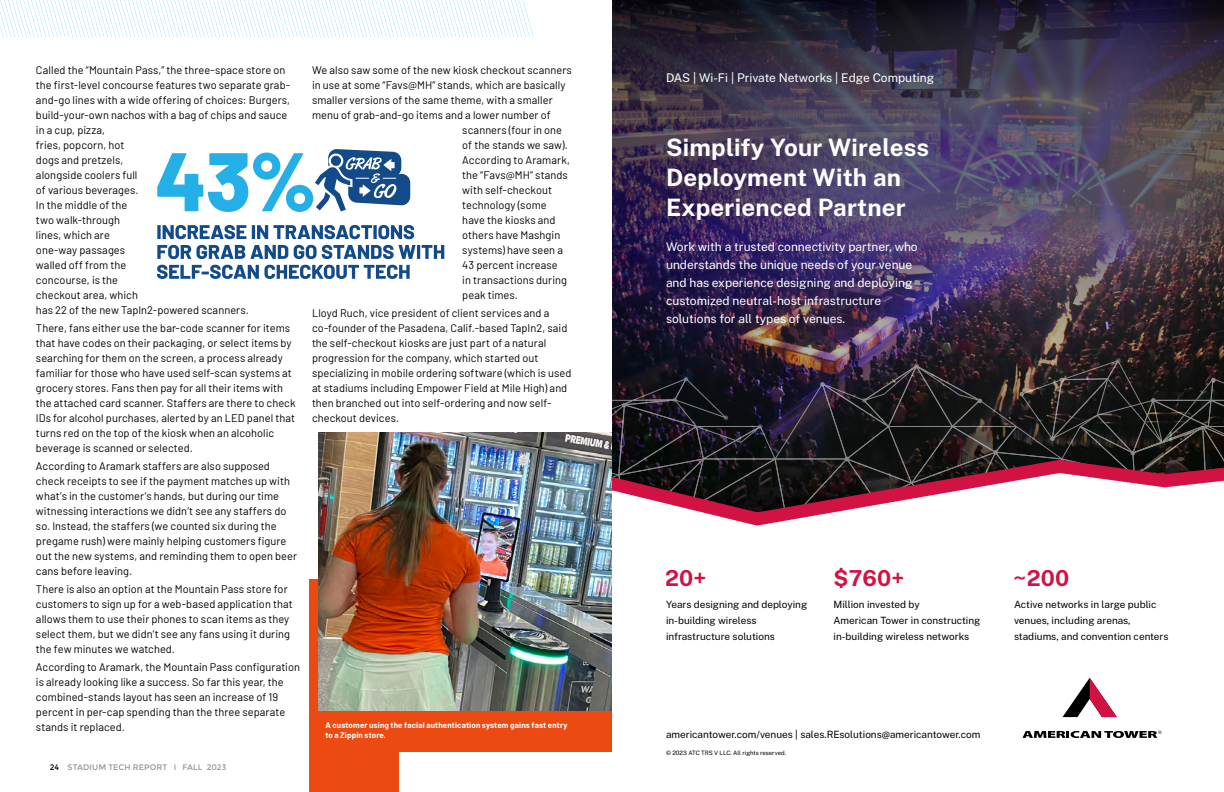
<style>
.page{position:relative;width:1224px;height:792px;background:#fff}
.page>*{position:absolute;margin:0;border:0;box-sizing:border-box;transform-origin:0 0}
.t1{font:700 24px/30px "Public Sans";letter-spacing:.01em;color:#fff}
.t2{font:700 22px "Public Sans";letter-spacing:.01em;color:#d11242}
.t3{font:12px/18px "Public Sans";color:#fff}
.t4{font:11px/15px "Barlow";letter-spacing:.005em;color:#000}
.t5{font:10px/16px "Public Sans";color:#000}
.t6{font:700 8px/10px "Barlow";letter-spacing:.02em;color:#fff}
.t7{font:8px "Montserrat";letter-spacing:.01em;color:#939598}
.t8{font:6px "Public Sans";color:#000}
.s1{color:#000}
</style>
<div class="page">
<div style="left:336px;top:702px;width:276px;height:50px;background:#eb4a12"></div>
<div style="left:309px;top:580px;width:90px;height:212px;background:#eb4a12"></div>
<img style="left:318px;top:432px;width:294px;height:279px">
<img style="left:612px;top:0;width:612px;height:352px">
<img style="left:612px;top:352px;width:612px;height:6px">
<img style="left:612px;top:358px;width:612px;height:95px">
<svg style="left:612px;top:453px;width:612px;height:73px"></svg>
<svg style="left:1063px;top:678px;width:54px;height:39px"></svg>
<svg style="left:1023px;top:731px;width:138px;height:7px"></svg>
<svg style="left:157px;top:149px;width:253px;height:63px"></svg>
<svg style="left:157px;top:225px;width:89px;height:14px"></svg>
<svg style="left:252px;top:225px;width:162px;height:14px"></svg>
<svg style="left:157px;top:245px;width:131px;height:14px"></svg>
<svg style="left:294px;top:245px;width:150px;height:14px"></svg>
<svg style="left:157px;top:265px;width:253px;height:14px"></svg>
<svg style="left:0;top:0;width:534px;height:38px"></svg>
<p class="t4" style="left:36px;top:62px;width:256px">Called the “Mountain Pass,” the three-space store on the first-level concourse features two separate grab&shy;and-go lines with a wide offering of choices: Burgers, build-your-own nachos with a bag of chips and sauce in a cup, pizza,<br>fries, popcorn, hot<br>dogs and pretzels,<br>alongside coolers full<br>of various beverages.<br>In the middle of the<br>two walk-through<br>lines, which are<br>one-way passages<br>walled off from the<br>concourse, is the<br>checkout area, which<br>has 22 of the new TapIn2-powered scanners.</p>
<p class="t4" style="left:36px;top:320px;width:261px">There, fans either use the bar-code scanner for items that have codes on their packaging, or select items by searching for them on the screen, a process already familiar for those who have used self-scan systems at grocery stores. Fans then pay for all their items with the attached card scanner. Staffers are there to check IDs for alcohol purchases, alerted by an LED panel that turns red on the top of the kiosk when an alcoholic beverage is scanned or selected.</p>
<p class="t4" style="left:36px;top:458px;width:263px">According to Aramark staffers are also supposed check receipts to see if the payment matches up with what’s in the customer’s hands, but during our time witnessing interactions we didn’t see any staffers do so. Instead, the staffers (we counted six during the pregame rush) were mainly helping customers figure out the new systems, and reminding them to open beer cans before leaving.</p>
<p class="t4" style="left:36px;top:581px;width:258px">There is also an option at the Mountain Pass store for customers to sign up for a web-based application that allows them to use their phones to scan items as they select them, but we didn’t see any fans using it during the few minutes we watched.</p>
<p class="t4" style="left:36px;top:659px;width:266px">According to Aramark, the Mountain Pass configuration is already looking like a success. So far this year, the combined-stands layout has seen an increase of 19 percent in per-cap spending than the three separate stands it replaced.</p>
<p class="t7" style="left:50px;top:763px;width:178px"><span class="s1">24</span> STADIUM TECH REPORT I FALL 2023</p>
<p class="t4" style="left:312px;top:62px;width:261px">We also saw some of the new kiosk checkout scanners</p>
<p class="t4" style="left:312px;top:77px;width:255px">in use at some “Favs@MH” stands, which are basically</p>
<p class="t4" style="left:312px;top:92px;width:242px">smaller versions of the same theme, with a smaller</p>
<p class="t4" style="left:312px;top:107px;width:240px">menu of grab-and-go items and a lower number of</p>
<p class="t4" style="left:462px;top:122px;width:101px">scanners (four in one</p>
<p class="t4" style="left:462px;top:137px;width:107px">of the stands we saw).</p>
<p class="t4" style="left:462px;top:152px;width:109px">According to Aramark,</p>
<p class="t4" style="left:462px;top:167px;width:107px">the “Favs@MH” stands</p>
<p class="t4" style="left:462px;top:182px;width:91px">with self-checkout</p>
<p class="t4" style="left:462px;top:197px;width:86px">technology (some</p>
<p class="t4" style="left:462px;top:212px;width:95px">have the kiosks and</p>
<p class="t4" style="left:462px;top:227px;width:99px">others have Mashgin</p>
<p class="t4" style="left:462px;top:242px;width:102px">systems) have seen a</p>
<p class="t4" style="left:462px;top:257px;width:97px">43 percent increase</p>
<p class="t4" style="left:462px;top:272px;width:106px">in transactions during</p>
<p class="t4" style="left:462px;top:287px;width:57px">peak times.</p>
<p class="t4" style="left:312px;top:305px;width:261px">Lloyd Ruch, vice president of client services and a co-founder of the Pasadena, Calif.-based TapIn2, said the self-checkout kiosks are just part of a natural progression for the company, which started out specializing in mobile ordering software (which is used at stadiums including Empower Field at Mile High) and then branched out into self-ordering and now self&shy;checkout devices.</p>
<p class="t6" style="left:325px;top:720px;width:243px">A customer using the facial authentication system gains fast entry to a Zippin store.</p>
<p class="t3" style="left:666px;top:68px;width:270px">DAS | Wi-Fi | Private Networks | Edge Computing</p>
<h1 class="t1" style="left:666px;top:131px;width:265px">Simplify Your Wireless<br>Deployment With an<br>Experienced Partner</h1>
<p class="t3" style="left:666px;top:237px;width:253px">Work with a trusted connectivity partner, who understands the unique needs of your venue and has experience designing and deploying customized neutral-host infrastructure solutions for all types of venues.</p>
<h2 class="t2" style="left:665px;top:564px;width:43px">20+</h2>
<p class="t5" style="left:666px;top:596px;width:143px">Years designing and deploying in-building wireless infrastructure solutions</p>
<h2 class="t2" style="left:834px;top:564px;width:72px">$760+</h2>
<p class="t5" style="left:834px;top:596px;width:148px">Million invested by<br>American Tower in constructing in-building wireless networks</p>
<h2 class="t2" style="left:1013px;top:564px;width:58px">~200</h2>
<p class="t5" style="left:1014px;top:596px;width:156px">Active networks in large public venues, including arenas, stadiums, and convention centers</p>
<p class="t5" style="left:666px;top:726px;width:316px">americantower.com/venues | sales.REsolutions@americantower.com</p>
<p class="t8" style="left:666px;top:749px;width:122px">© 2023 ATC TRS V LLC. All rights reserved.</p>
</div>
